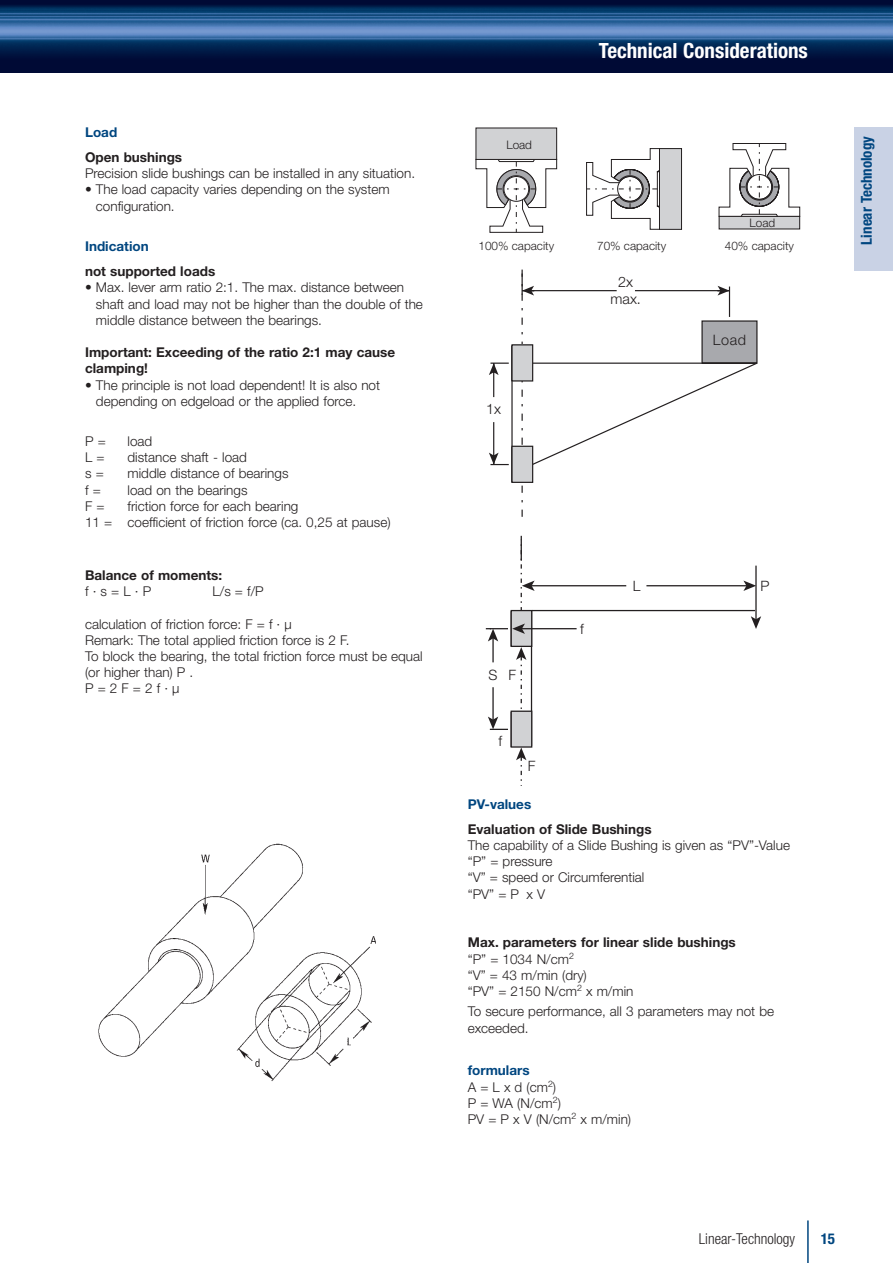
<style>
.page{position:relative;width:893px;height:1263px;background:#fff}
.page>*{position:absolute;margin:0;border:0;box-sizing:border-box;transform-origin:0 0}
.Seitentitel_R{font:700 condensed 21px "Helvetica Neue LT Std";color:#fff}
.t1{font:700 condensed 15px "Helvetica Neue LT Std";color:#004680}
.t2{font:300 condensed 15px "Helvetica Neue LT Std";color:#231f20}
.t3{font:300 14.4px/17.2px "Helvetica Neue LT Std";color:#231f20;text-align:center}
.t4{font:300 14.25px "Helvetica Neue LT Std";color:#231f20}
.Text_9{font:300 13.5px/16.2px "Helvetica Neue LT Std";color:#231f20}
.t5{font:700 13.5px/16.2px "Helvetica Neue LT Std";color:#231f20}
.Head_9{font:700 13.5px "Helvetica Neue LT Std";color:#004680}
.t6{font:300 11.7px "Helvetica Neue LT Std";color:#231f20}
.s1{font-weight:700}
.s2{font-weight:700;color:#004680}
</style>
<div class="page">
<hr style="left:807px;top:1220px;width:2px;height:43px;background:#004680">
<div style="left:855px;top:128px;width:38px;height:143px;background:#c9d2e5"></div>
<div style="left:0;top:0;width:893px;height:72px;background:#000a35"></div>
<img style="left:0;top:5px;width:893px;height:49px">
<hr style="left:511px;top:345px;width:2px;height:137px;background:#231f20">
<hr style="left:493px;top:422px;width:1px;height:34px;background:#231f20">
<svg style="left:489px;top:453px;width:20px;height:12px"></svg>
<svg style="left:489px;top:363px;width:20px;height:34px"></svg>
<svg style="left:521px;top:270px;width:236px;height:247px"></svg>
<div style="left:512px;top:345px;width:21px;height:36px;background:#d1d2d4"></div>
<div style="left:511px;top:344px;width:22px;height:38px;border:1px solid #231f20"></div>
<div style="left:512px;top:446px;width:21px;height:36px;background:#d1d2d4"></div>
<div style="left:511px;top:446px;width:22px;height:37px;border:1px solid #231f20"></div>
<div style="left:476px;top:128px;width:81px;height:31px;background:#d1d2d4"></div>
<svg style="left:475px;top:143px;width:325px;height:90px"></svg>
<hr style="left:532px;top:610px;width:223px;height:1px;background:#231f20">
<hr style="left:755px;top:566px;width:2px;height:54px;background:#231f20">
<svg style="left:751px;top:616px;width:10px;height:13px"></svg>
<hr style="left:531px;top:585px;width:95px;height:1px;background:#231f20">
<hr style="left:646px;top:585px;width:101px;height:1px;background:#231f20">
<svg style="left:743px;top:580px;width:13px;height:11px"></svg>
<hr style="left:521px;top:628px;width:56px;height:1px;background:#231f20">
<svg style="left:486px;top:536px;width:49px;height:250px"></svg>
<img style="left:98px;top:843px;width:278px;height:238px">
<p class="Head_9" style="left:85px;top:124px;width:34px">Load</p>
<p class="t5" style="left:85px;top:149px;width:99px">Open bushings</p>
<p class="Text_9" style="left:85px;top:165px;width:332px">Precision slide bushings can be installed in any situation.</p>
<p class="Text_9" style="left:96px;top:181px;width:295px;text-indent:-11px">• The load capacity varies depending on the system configuration.</p>
<p class="Head_9" style="left:85px;top:238px;width:65px">Indication</p>
<p class="t5" style="left:85px;top:263px;width:132px">not supported loads</p>
<p class="Text_9" style="left:96px;top:279px;width:328px;text-indent:-11px">• Max. lever arm ratio 2:1. The max. distance between shaft and load may not be higher than the double of the middle distance between the bearings.</p>
<p class="t5" style="left:85px;top:344px;width:312px">Important: Exceeding of the ratio 2:1 may cause clamping!</p>
<p class="Text_9" style="left:96px;top:376px;width:286px;text-indent:-11px">• The principle is not load dependent! It is also not depending on edgeload or the applied force.</p>
<p class="Text_9" style="left:85px;top:433px;width:22px">P =</p>
<p class="Text_9" style="left:128px;top:433px;width:26px">load</p>
<p class="Text_9" style="left:85px;top:449px;width:21px">L =</p>
<p class="Text_9" style="left:128px;top:449px;width:121px">distance shaft - load</p>
<p class="Text_9" style="left:85px;top:465px;width:20px">s =</p>
<p class="Text_9" style="left:128px;top:465px;width:162px">middle distance of bearings</p>
<p class="Text_9" style="left:85px;top:481px;width:17px">f =</p>
<p class="Text_9" style="left:128px;top:481px;width:121px">load on the bearings</p>
<p class="Text_9" style="left:85px;top:498px;width:21px">F =</p>
<p class="Text_9" style="left:85px;top:498px;width:307px;text-indent:43px">friction force for each bearing<br>11 = coefficient of friction force (ca. 0,25 at pause)</p>
<p class="t5" style="left:85px;top:567px;width:139px">Balance of moments:</p>
<p class="Text_9" style="left:85px;top:583px;width:68px">f · s = L · P</p>
<p class="Text_9" style="left:213px;top:583px;width:53px">L/s = f/P</p>
<p class="Text_9" style="left:85px;top:615px;width:339px">calculation of friction force: F = f · µ<br>Remark: The total applied friction force is 2 F.<br>To block the bearing, the total friction force must be equal (or higher than) P .</p>
<p class="Text_9" style="left:85px;top:680px;width:96px">P = 2 F = 2 f · µ</p>
<p class="t6" style="left:506px;top:137px;width:27px">Load</p>
<p class="Seitentitel_R" style="left:599px;top:37px;width:211px">Technical Considerations</p>
<p class="t6" style="left:749px;top:216px;width:27px">Load</p>
<p class="t6" style="left:478px;top:238px;width:77px">100% capacity</p>
<p class="t6" style="left:597px;top:238px;width:71px">70% capacity</p>
<p class="t6" style="left:725px;top:239px;width:71px">40% capacity</p>
<p class="t3" style="left:486px;top:400px;width:16px">1x</p>
<p class="t3" style="left:611px;top:273px;width:32px">2x max.</p>
<p class="t3" style="left:713px;top:331px;width:35px">Load</p>
<p class="t1" style="left:857px;top:245px;width:110px;rotate:-90deg">Linear Technology</p>
<p class="t4" style="left:489px;top:666px;width:11px">S</p>
<p class="t4" style="left:508px;top:666px;width:9px">F</p>
<p class="t4" style="left:498px;top:732px;width:5px">f</p>
<p class="t4" style="left:528px;top:757px;width:9px">F</p>
<p class="t4" style="left:580px;top:620px;width:5px">f</p>
<p class="t4" style="left:633px;top:577px;width:9px">L</p>
<p class="t4" style="left:760px;top:577px;width:11px">P</p>
<p class="Head_9" style="left:468px;top:796px;width:65px">PV-values</p>
<p class="t5" style="left:468px;top:821px;width:185px">Evaluation of Slide Bushings</p>
<p class="Text_9" style="left:468px;top:837px;width:324px">The capability of a Slide Bushing is given as “PV”-Value “P” = pressure<br>“V” = speed or Circumferential<br>“PV” = P x V</p>
<p class="Text_9" style="left:468px;top:934px;width:270px"><span class="s1">Max. parameters for linear slide bushings </span>“P” = 1034 N/cm<sup>2<br></sup>“V” = 43 m/min (dry)<br>“PV” = 2150 N/cm<sup>2</sup> x m/min</p>
<p class="Text_9" style="left:468px;top:1003px;width:308px">To secure performance, all 3 parameters may not be exceeded.</p>
<p class="Text_9" style="left:468px;top:1062px;width:165px"><span class="s2">formulars<br></span>A = L x d (cm<sup>2</sup>)<br>P = WA (N/cm<sup>2</sup>)<br>PV = P x V (N/cm<sup>2</sup> x m/min)</p>
<p class="t2" style="left:699px;top:1230px;width:98px">Linear-Technology</p>
<p class="t1" style="left:821px;top:1229px;width:16px">15</p>
</div>
